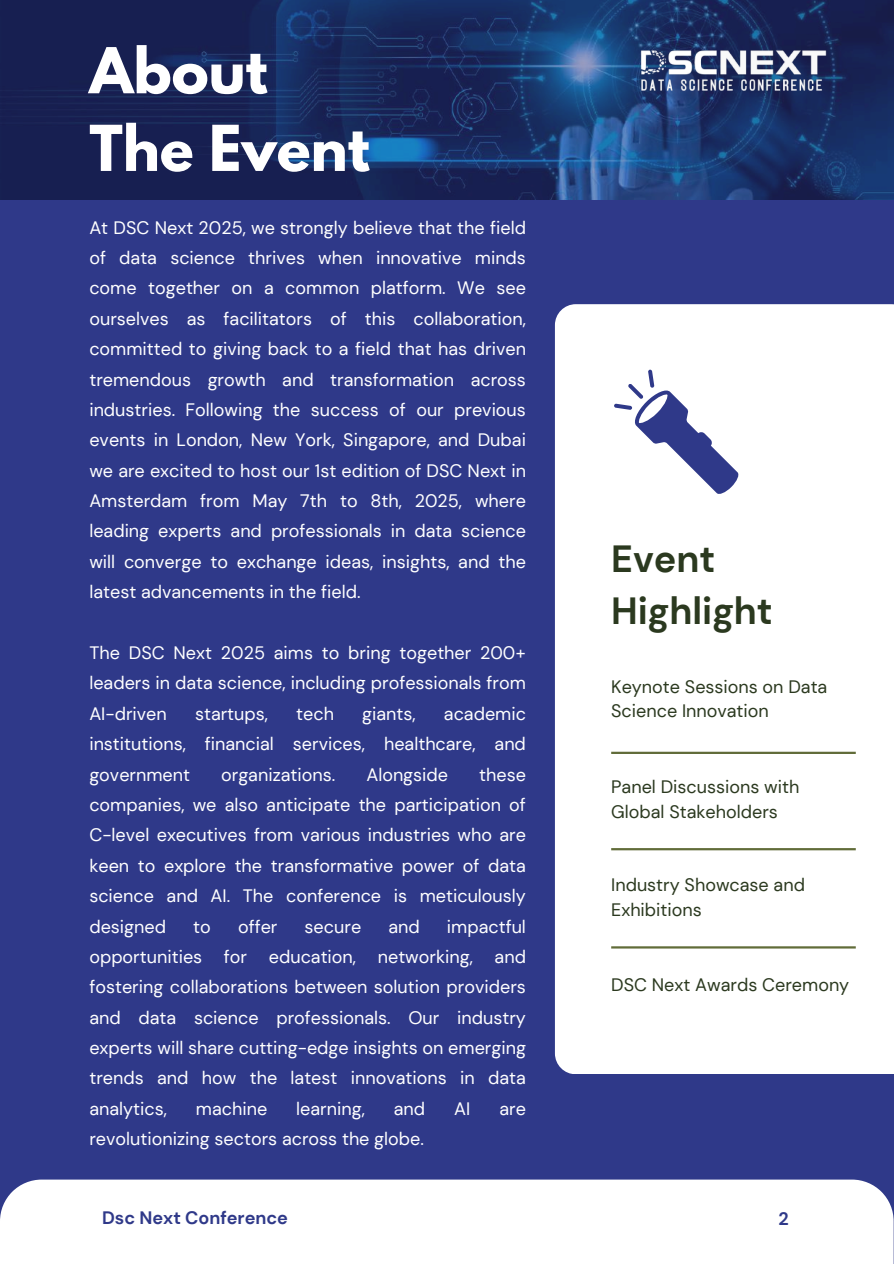
<style>
.page{position:relative;width:894px;height:1264px;background:#fff}
.page>*{position:absolute;margin:0;border:0;box-sizing:border-box;transform-origin:0 0}
.t1{font:700 55.95px/77.7px "League Spartan";color:#fff}
.t2{font:700 37.8px/52.8px "DM Sans";color:#2b391f}
.t3{font:18px/30.3px "DM Sans";color:#fff;text-align:justify}
.t4{font:18px/24.8px "DM Sans";color:#2b391f}
.t5{font:700 18px "DM Sans";color:#2f3989}
</style>
<div class="page">
<div style="left:0;top:0;width:893px;height:1263px;background:#2f3989"></div>
<img style="left:0;top:0;width:893px;height:199px">
<div style="left:554px;top:304px;width:339px;height:769px;background:#fff"></div>
<hr style="left:611px;top:751px;width:244px;height:3px;background:#616c39">
<hr style="left:611px;top:946px;width:244px;height:2px;background:#616c39">
<hr style="left:611px;top:848px;width:244px;height:2px;background:#616c39">
<svg style="left:613px;top:369px;width:126px;height:126px"></svg>
<div style="left:0;top:1179px;width:893px;height:84px;background:#fff"></div>
<img style="left:635px;top:46px;width:197px;height:53px">
<h1 class="t1" style="left:89px;top:39px;width:282px">About<br>The Event</h1>
<p class="t3" style="left:89px;top:212px;width:438px">At DSC Next 2025, we strongly believe that the field of data science thrives when innovative minds come together on a common platform. We see ourselves as facilitators of this collaboration, committed to giving back to a field that has driven tremendous growth and transformation across industries. Following the success of our previous events in London, New York, Singapore, and Dubai we are excited to host our 1st edition of DSC Next in Amsterdam from May 7th to 8th, 2025, where leading experts and professionals in data science will converge to exchange ideas, insights, and the latest advancements in the field.</p>
<p class="t3" style="left:89px;top:637px;width:438px">The DSC Next 2025 aims to bring together 200+ leaders in data science, including professionals from AI-driven</p>
<p class="t3" style="left:89px;top:698px;width:438px;text-indent:354px">academic institutions, financial services, healthcare, and government</p>
<p class="t3" style="left:195px;top:698px;width:75px">startups,</p>
<p class="t3" style="left:296px;top:698px;width:39px">tech</p>
<p class="t3" style="left:362px;top:698px;width:55px">giants,</p>
<p class="t3" style="left:89px;top:759px;width:438px;text-indent:390px">these companies, we also anticipate the participation of C-level executives from various industries who are keen to explore the transformative power of data science and AI. The conference is meticulously designed</p>
<p class="t3" style="left:221px;top:759px;width:116px">organizations.</p>
<p class="t3" style="left:366px;top:759px;width:83px">Alongside</p>
<p class="t3" style="left:89px;top:911px;width:438px;text-indent:357px">impactful opportunities for education, networking, and fostering collaborations between solution providers and data science professionals. Our industry experts will share cutting-edge insights on emerging trends and how the latest innovations in data analytics,</p>
<p class="t3" style="left:193px;top:911px;width:19px">to</p>
<p class="t3" style="left:238px;top:911px;width:41px">offer</p>
<p class="t3" style="left:304px;top:911px;width:58px">secure</p>
<p class="t3" style="left:388px;top:911px;width:33px">and</p>
<p class="t3" style="left:196px;top:1093px;width:73px">machine</p>
<p class="t3" style="left:296px;top:1093px;width:70px">learning,</p>
<p class="t3" style="left:394px;top:1093px;width:33px">and</p>
<p class="t3" style="left:454px;top:1093px;width:18px">AI</p>
<p class="t3" style="left:499px;top:1093px;width:28px">are</p>
<p class="t3" style="left:89px;top:1123px;width:336px">revolutionizing sectors across the globe.</p>
<h2 class="t2" style="left:611px;top:532px;width:163px">Event<br>Highlight</h2>
<p class="t4" style="left:611px;top:674px;width:218px">Keynote Sessions on Data<br>Science Innovation</p>
<p class="t4" style="left:611px;top:774px;width:190px">Panel Discussions with<br>Global Stakeholders</p>
<p class="t4" style="left:611px;top:872px;width:195px">Industry Showcase and<br>Exhibitions</p>
<p class="t4" style="left:611px;top:972px;width:239px">DSC Next Awards Ceremony</p>
<p class="t5" style="left:102px;top:1206px;width:187px">Dsc Next Conference</p>
<p class="t5" style="left:778px;top:1207px;width:12px">2</p>
</div>
